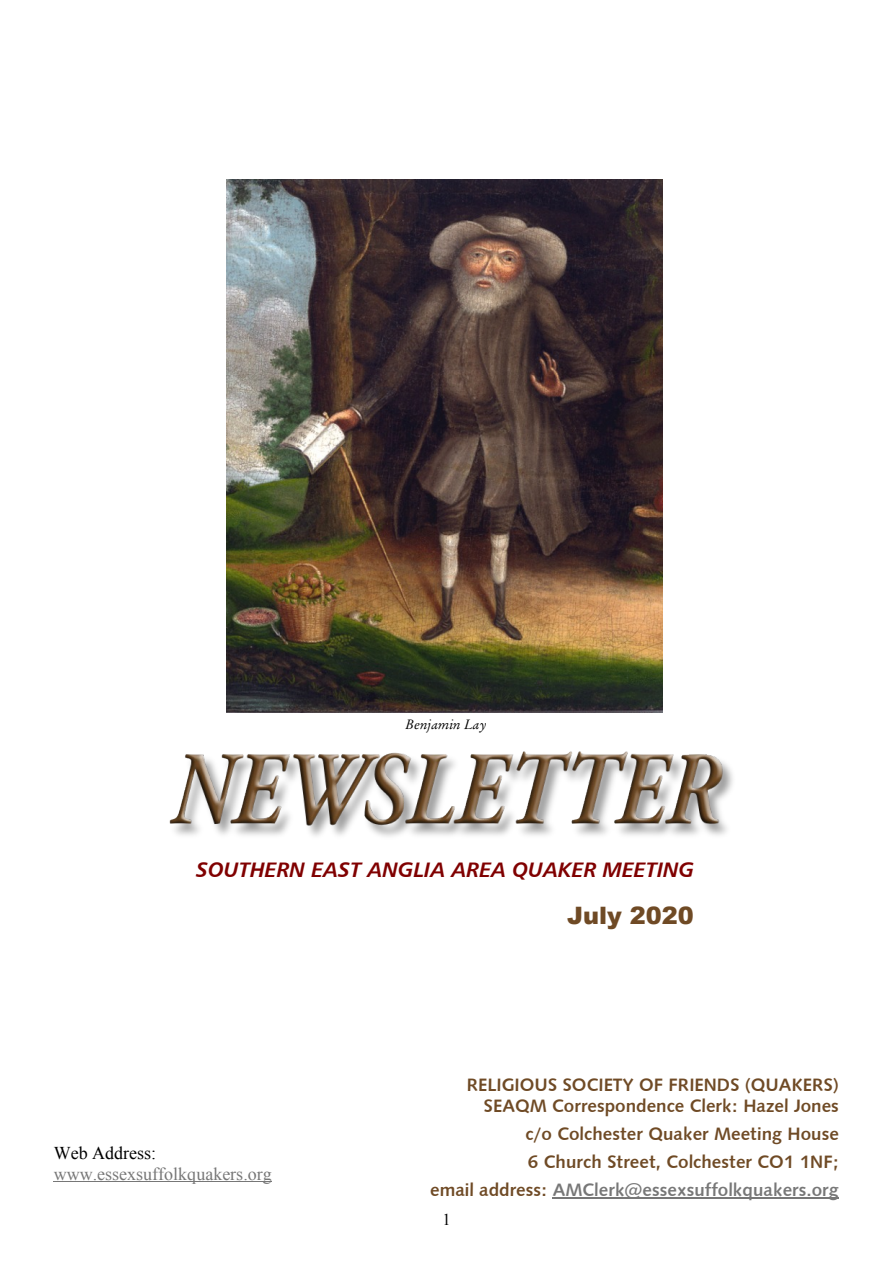
<style>
.page{position:relative;width:893px;height:1263px;background:#fff}
.page>*{position:absolute;margin:0;border:0;box-sizing:border-box;transform-origin:0 0}
.t1{font:900 24px "Arial";color:#6f4a25}
.t2{font:21px "Humanist 777 BT Bold Italic B";color:#800000}
.t3{font:18px/28px "Humanist 531 BT Bold A";color:#6f4a25;text-align:right}
.t4{font:18px "Times New Roman";color:#777}
.t5{font:18px "Times New Roman";color:#000}
.t6{font:16.5px "Times New Roman";color:#000}
.t7{font:italic 13.5px "Stempel Garamond";color:#000}
.s1{color:#777}
</style>
<div class="page">
<hr style="left:553px;top:1197px;width:286px;height:2px;background:#777">
<img style="left:169px;top:751px;width:564px;height:86px">
<hr style="left:54px;top:1181px;width:218px;height:1px;background:#777">
<img style="left:226px;top:179px;width:437px;height:534px">
<p class="t7" style="left:405px;top:719px;width:83px">Benjamin Lay</p>
<p class="t2" style="left:196px;top:861px;width:499px">SOUTHERN EAST ANGLIA AREA QUAKER MEETING</p>
<h1 class="t1" style="left:567px;top:907px;width:128px">July 2020</h1>
<p class="t5" style="left:54px;top:1146px;width:104px">Web Address:</p>
<p class="t4" style="left:54px;top:1167px;width:220px">www.essexsuffolkquakers.org</p>
<p class="t3" style="left:467px;top:1076px;width:374px;line-height:20.5px">RELIGIOUS SOCIETY OF FRIENDS (QUAKERS)<br>SEAQM Correspondence Clerk: Hazel Jones</p>
<p class="t3" style="left:430px;top:1121px;width:410px">c/o Colchester Quaker Meeting House<br>6 Church Street, Colchester CO1 1NF;<br>email address: <span class="s1">AMClerk@essexsuffolkquakers.org</span></p>
<p class="t6" style="left:442px;top:1214px;width:10px">1</p>
</div>
